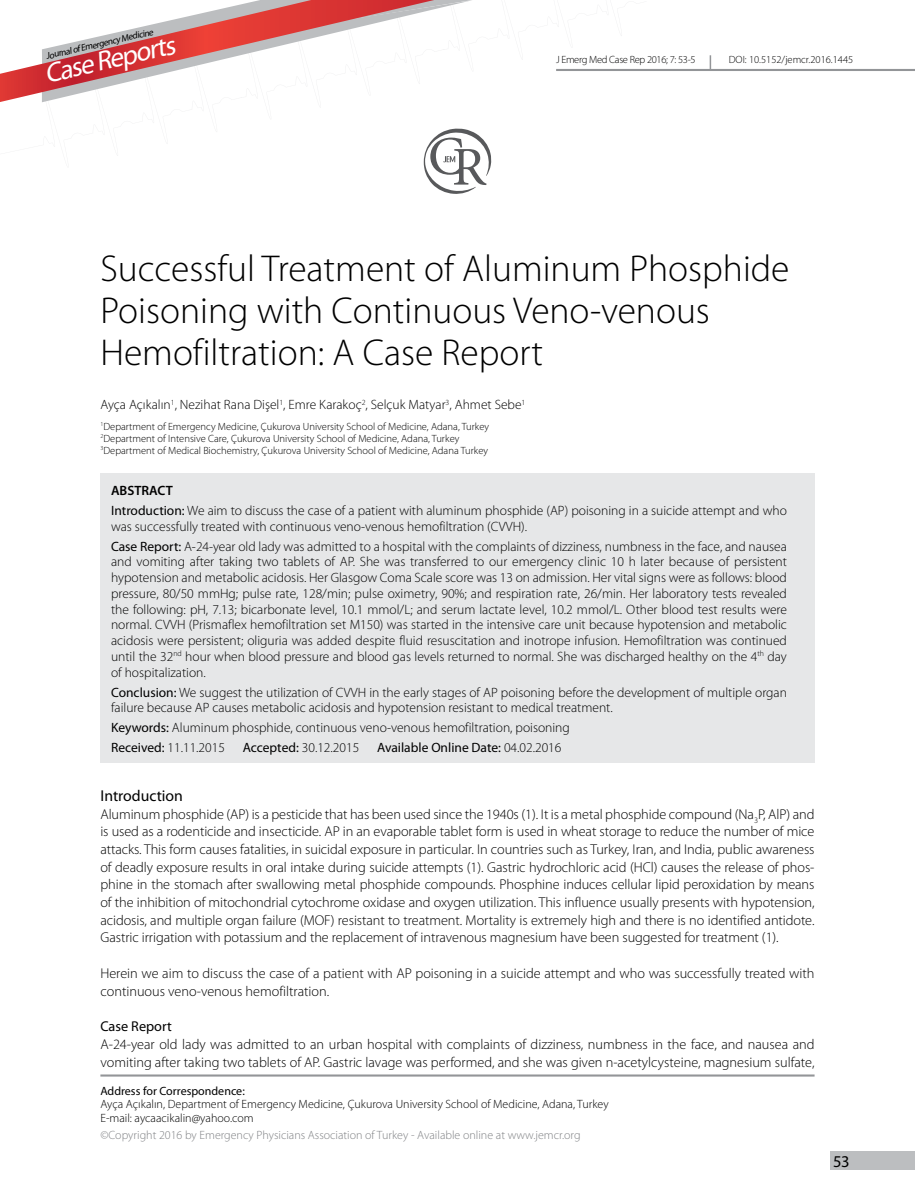
<style>
.page{position:relative;width:915px;height:1191px;background:#fff}
.page>*{position:absolute;margin:0;border:0;box-sizing:border-box;transform-origin:0 0}
.t1{font:300 37.5px/42px "Myriad Pro";color:#000}
.t2{font:italic 27.3px "Myriad Pro";color:#fff}
.t3{font:16.5px "Myriad Pro";color:#000}
.t4{font:15.75px "Myriad Pro";color:#000}
.t5{font:300 14.25px/17.7px "Myriad Pro";color:#000}
.t6{font:14.25px "Myriad Pro";color:#000}
.t7{font:300 13.5px/15.8px "Myriad Pro";color:#000}
.t8{font:13.5px "Myriad Pro";color:#000}
.t9{font:300 12px/13.5px "Myriad Pro";color:#000}
.t10{font:300 12px "Myriad Pro";color:#808285}
.t11{font:12px "Myriad Pro";color:#000}
.t12{font:300 10.5px/12px "Myriad Pro";color:#000}
.t13{font:300 10.5px "Myriad Pro";letter-spacing:-.03em;color:#000}
.t14{font:italic 9.3px "Myriad Pro";color:#000}
.s1{font-weight:600}
.s2{font-weight:400}
.s3{font-weight:300}
</style>
<div class="page">
<hr style="left:556px;top:69px;width:358px;height:2px;background:#939598">
<hr style="left:100px;top:1074px;width:714px;height:2px;background:#939598">
<svg style="left:0;top:0;width:622px;height:194px"></svg>
<div style="left:830px;top:1151px;width:84px;height:18px;background:#bcbec0"></div>
<div style="left:100px;top:474px;width:714px;height:289px;background:#e6e7e8"></div>
<svg style="left:709px;top:55px;width:2px;height:14px"></svg>
<p class="t14" style="left:45px;top:51px;width:111px;rotate:-13deg">Journal of Emergency Medicine</p>
<h2 class="t2" style="left:41px;top:58px;width:134px;rotate:-13deg">Case Reports</h2>
<p class="t13" style="left:556px;top:53px;width:141px">J Emerg Med Case Rep 2016; 7: 53-5</p>
<p class="t12" style="left:728px;top:54px;width:126px">DOI: 10.5152/jemcr.2016.1445</p>
<h1 class="t1" style="left:100px;top:247px;width:690px">Successful Treatment of Aluminum Phosphide<br>Poisoning with Continuous Veno-venous<br>Hemofiltration: A Case Report</h1>
<p class="t7" style="left:100px;top:397px;width:426px">Ayça Açıkalın<sup>1</sup>, Nezihat Rana Dişel<sup>1</sup>, Emre Karakoç<sup>2</sup>, Selçuk Matyar<sup>3</sup>, Ahmet Sebe<sup>1</sup></p>
<p class="t12" style="left:100px;top:420px;width:390px"><sup>1</sup>Department of Emergency Medicine, Çukurova University School of Medicine, Adana, Turkey<br><sup>2</sup>Department of Intensive Care, Çukurova University School of Medicine, Adana, Turkey<br><sup>3</sup>Department of Medical Biochemistry, Çukurova University School of Medicine, Adana Turkey</p>
<p class="t7" style="left:111px;top:480px;width:677px;line-height:20px"><span class="s1">ABSTRACT<br></span><span class="s2">Introduction:</span> We aim to discuss the case of a patient with aluminum phosphide (AP) poisoning in a suicide attempt and who</p>
<p class="t7" style="left:111px;top:516px;width:677px;line-height:20px">was successfully treated with continuous veno-venous hemofiltration (CVVH).<br><span class="s2">Case Report:</span> A-24-year old lady was admitted to a hospital with the complaints of dizziness, numbness in the face, and nausea</p>
<p class="t7" style="left:111px;top:554px;width:677px;text-align:justify">and vomiting after taking two tablets of AP. She was transferred to our emergency clinic 10 h later because of persistent hypotension and metabolic acidosis. Her Glasgow Coma Scale score was 13 on admission. Her vital signs were as follows: blood pressure, 80/50 mmHg; pulse rate, 128/min; pulse oximetry, 90%; and respiration rate, 26/min. Her laboratory tests revealed the following: pH, 7.13; bicarbonate level, 10.1 mmol/L; and serum lactate level, 10.2 mmol/L. Other blood test results were normal. CVVH (Prismaflex hemofiltration set M150) was started in the intensive care unit because hypotension and metabolic acidosis were persistent; oliguria was added despite fluid resuscitation and inotrope infusion. Hemofiltration was continued until the 32<sup>nd</sup> hour when blood pressure and blood gas levels returned to normal. She was discharged healthy on the 4<sup>th</sup> day of hospitalization.</p>
<p class="t7" style="left:111px;top:684px;width:677px"><span class="s2">Conclusion:</span> We suggest the utilization of CVVH in the early stages of AP poisoning before the development of multiple organ failure because AP causes metabolic acidosis and hypotension resistant to medical treatment.</p>
<p class="t7" style="left:111px;top:717px;width:460px;line-height:20px"><span class="s2">Keywords:</span> Aluminum phosphide, continuous veno-venous hemofiltration, poisoning<br><span class="s2">Received:</span> 11.11.2015</p>
<p class="t7" style="left:243px;top:740px;width:118px"><span class="s2">Accepted:</span> 30.12.2015</p>
<p class="t8" style="left:377px;top:739px;width:186px">Available Online Date: <span class="s3">04.02.2016</span></p>
<p class="t4" style="left:100px;top:786px;width:84px">Introduction</p>
<p class="t5" style="left:100px;top:805px;width:715px;text-align:justify">Aluminum phosphide (AP) is a pesticide that has been used since the 1940s (1). It is a metal phosphide compound (Na<sub>3</sub>P, AlP) and is used as a rodenticide and insecticide. AP in an evaporable tablet form is used in wheat storage to reduce the number of mice attacks. This form causes fatalities, in suicidal exposure in particular. In countries such as Turkey, Iran, and India, public awareness of deadly exposure results in oral intake during suicide attempts (1). Gastric hydrochloric acid (HCl) causes the release of phos&shy;phine in the stomach after swallowing metal phosphide compounds. Phosphine induces cellular lipid peroxidation by means of the inhibition of mitochondrial cytochrome oxidase and oxygen utilization. This influence usually presents with hypotension, acidosis, and multiple organ failure (MOF) resistant to treatment. Mortality is extremely high and there is no identified antidote.<br>Gastric irrigation with potassium and the replacement of intravenous magnesium have been suggested for treatment (1).</p>
<p class="t5" style="left:100px;top:964px;width:715px">Herein we aim to discuss the case of a patient with AP poisoning in a suicide attempt and who was successfully treated with continuous veno-venous hemofiltration.</p>
<p class="t6" style="left:100px;top:1017px;width:73px">Case Report</p>
<p class="t5" style="left:100px;top:1035px;width:715px;line-height:18.1px">A-24-year old lady was admitted to an urban hospital with complaints of dizziness, numbness in the face, and nausea and vomiting after taking two tablets of AP. Gastric lavage was performed, and she was given n-acetylcysteine, magnesium sulfate,</p>
<p class="t11" style="left:100px;top:1083px;width:146px">Address for Correspondence:</p>
<p class="t9" style="left:100px;top:1097px;width:509px">Ayça Açıkalın, Department of Emergency Medicine, Çukurova University School of Medicine, Adana, Turkey<br>E-mail: aycaacikalin@yahoo.com</p>
<p class="t10" style="left:100px;top:1127px;width:481px">©Copyright 2016 by Emergency Physicians Association of Turkey - Available online at www.jemcr.org</p>
<p class="t3" style="left:832px;top:1150px;width:18px">53</p>
</div>
